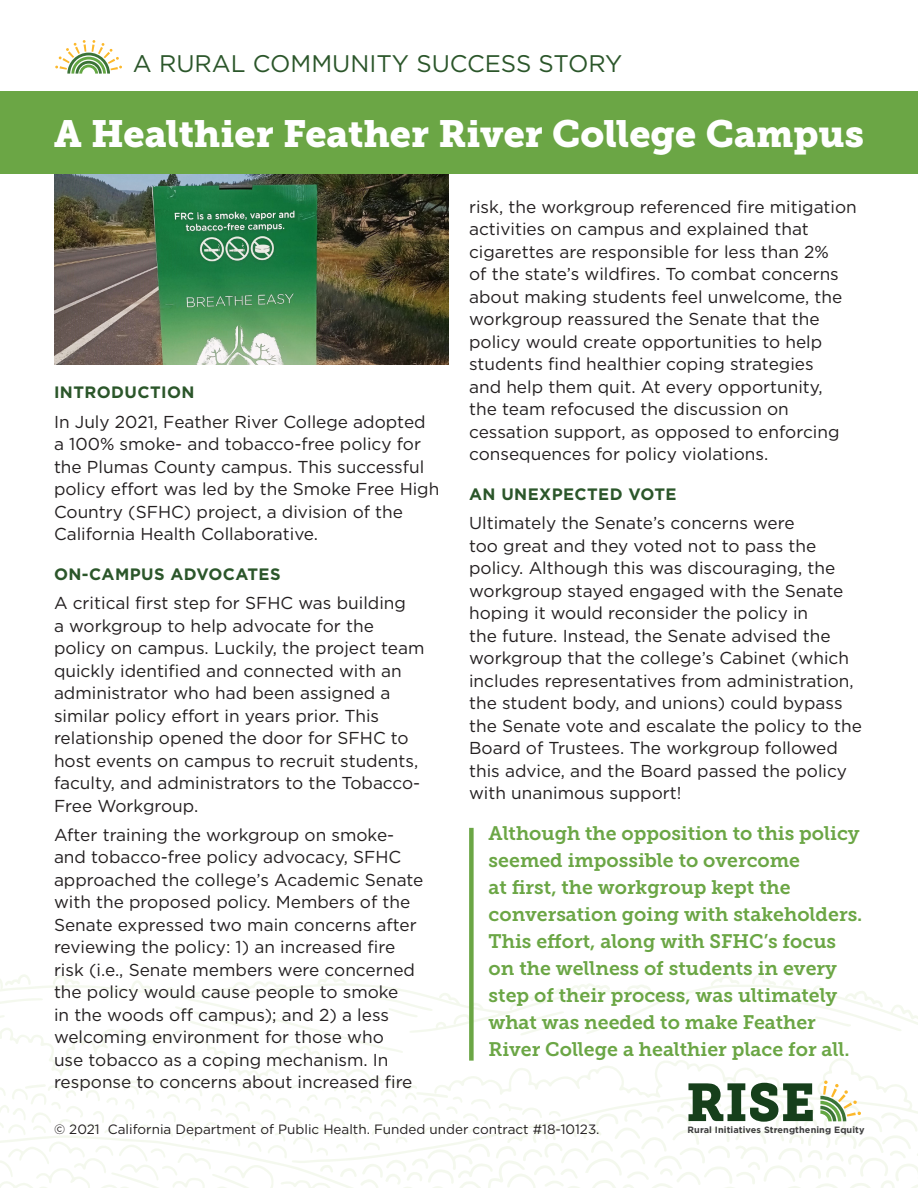
<style>
.page{position:relative;width:918px;height:1188px;background:#fff}
.page>*{position:absolute;margin:0;border:0;box-sizing:border-box;transform-origin:0 0}
.t1{font:52.65px "Museo Slab 900";color:#163f1b}
._0_-_Header{font:37.65px "Museo Slab 900";color:#fff}
.t2{font:24px "Gotham";color:#2b562a}
.Emphasis_Paragraph{font:19.5px/27px "Museo Slab 700";color:#6ba645}
.t3{font:17.25px/22.5px "Gotham";color:#231f20}
._0_-Section_Heading{font:700 16.5px "Gotham";letter-spacing:.025em;color:#2b562a}
.t4{font:13.5px "Gotham";color:#231f20}
.t5{font:700 9.15px "Gotham";letter-spacing:.01em;color:#3e3e3f}
</style>
<div class="page">
<svg style="left:55px;top:40px;width:67px;height:33px"></svg>
<svg style="left:0;top:974px;width:918px;height:214px"></svg>
<div style="left:469px;top:828px;width:5px;height:233px;background:#6ba645"></div>
<div style="left:0;top:92px;width:918px;height:82px;background:#6ba645"></div>
<img style="left:54px;top:174px;width:395px;height:190px">
<p class="t2" style="left:133px;top:50px;width:491px">A RURAL COMMUNITY SUCCESS STORY</p>
<p class="_0_-_Header" style="left:54px;top:112px;width:811px">A Healthier Feather River College Campus</p>
<p class="_0_-Section_Heading" style="left:54px;top:383px;width:142px">INTRODUCTION</p>
<p class="t3" style="left:54px;top:410px;width:387px">In July 2021, Feather River College adopted a 100% smoke- and tobacco-free policy for the Plumas County campus. This successful policy effort was led by the Smoke Free High Country (SFHC) project, a division of the California Health Collaborative.</p>
<p class="_0_-Section_Heading" style="left:54px;top:565px;width:228px">ON-CAMPUS ADVOCATES</p>
<p class="t3" style="left:54px;top:591px;width:372px">A critical first step for SFHC was building<br>a workgroup to help advocate for the policy on campus. Luckily, the project team quickly identified and connected with an administrator who had been assigned a similar policy effort in years prior. This relationship opened the door for SFHC to host events on campus to recruit students, faculty, and administrators to the Tobacco-Free Workgroup.</p>
<p class="t3" style="left:54px;top:823px;width:371px">After training the workgroup on smoke&shy;and tobacco-free policy advocacy, SFHC approached the college’s Academic Senate with the proposed policy. Members of the Senate expressed two main concerns after reviewing the policy: 1) an increased fire risk (i.e., Senate members were concerned the policy would cause people to smoke<br>in the woods off campus); and 2) a less welcoming environment for those who<br>use tobacco as a coping mechanism. In response to concerns about increased fire</p>
<p class="t3" style="left:469px;top:195px;width:389px">risk, the workgroup referenced fire mitigation activities on campus and explained that cigarettes are responsible for less than 2%<br>of the state’s wildfires. To combat concerns about making students feel unwelcome, the workgroup reassured the Senate that the policy would create opportunities to help students find healthier coping strategies<br>and help them quit. At every opportunity,<br>the team refocused the discussion on cessation support, as opposed to enforcing consequences for policy violations.</p>
<p class="_0_-Section_Heading" style="left:469px;top:484px;width:209px">AN UNEXPECTED VOTE</p>
<p class="t3" style="left:469px;top:511px;width:394px">Ultimately the Senate’s concerns were<br>too great and they voted not to pass the policy. Although this was discouraging, the workgroup stayed engaged with the Senate hoping it would reconsider the policy in<br>the future. Instead, the Senate advised the workgroup that the college’s Cabinet (which includes representatives from administration, the student body, and unions) could bypass the Senate vote and escalate the policy to the Board of Trustees. The workgroup followed this advice, and the Board passed the policy with unanimous support!</p>
<p class="Emphasis_Paragraph" style="left:489px;top:819px;width:375px">Although the opposition to this policy seemed impossible to overcome<br>at first, the workgroup kept the conversation going with stakeholders.<br>This effort, along with SFHC’s focus on the wellness of students in every step of their process, was ultimately what was needed to make Feather River College a healthier place for all.</p>
<p class="t1" style="left:686px;top:1072px;width:131px">RISE</p>
<p class="t4" style="left:54px;top:1122px;width:547px">© 2021 California Department of Public Health. Funded under contract #18-10123.</p>
<p class="t5" style="left:688px;top:1125px;width:179px">Rural Initiatives Strengthening Equity</p>
</div>
